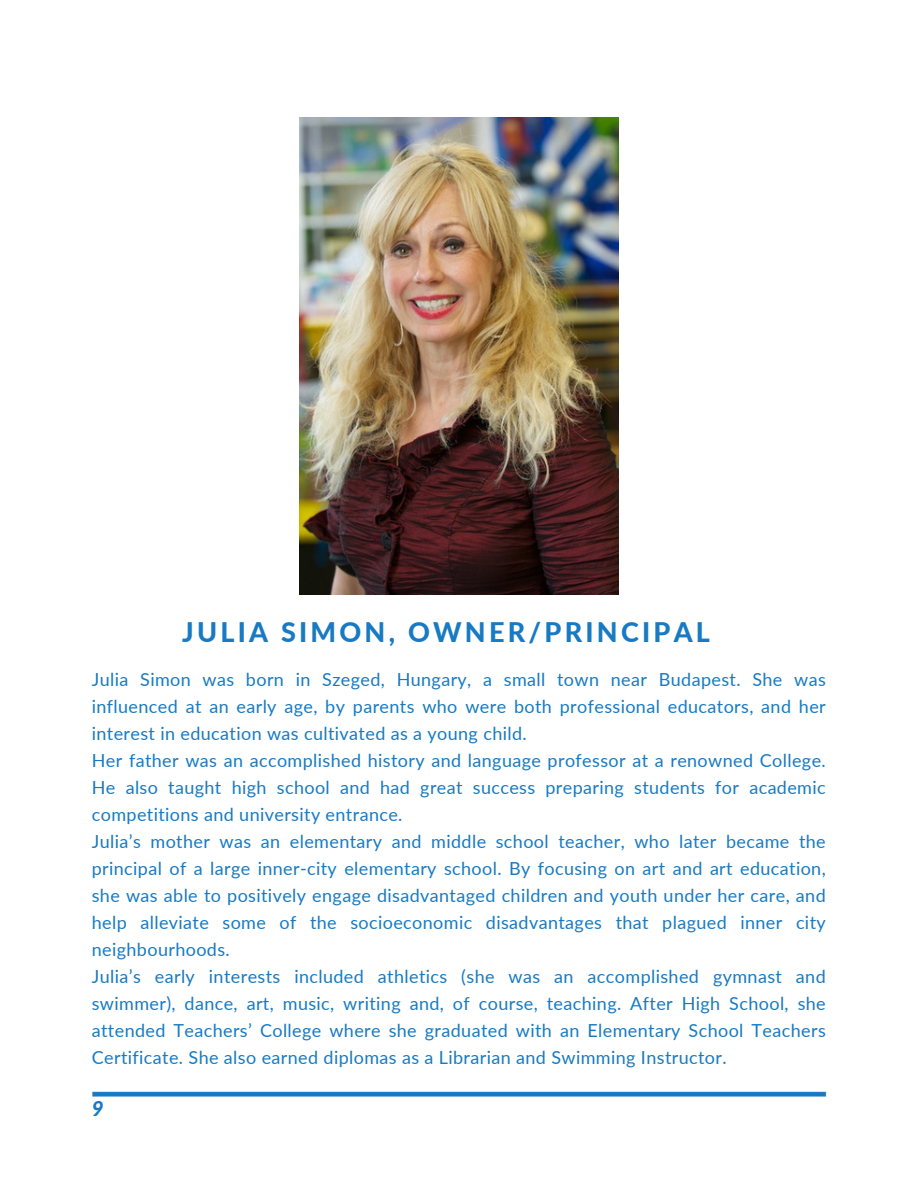
<style>
.page{position:relative;width:918px;height:1188px;background:#fff}
.page>*{position:absolute;margin:0;border:0;box-sizing:border-box;transform-origin:0 0}
.t1{font:800 27px "Lato";letter-spacing:.12em;color:#177ac3}
.t2{font:italic 800 20.55px "Lato";color:#177ac3}
.t3{font:18px/27px "Lato";letter-spacing:.02em;color:#177ac3;text-align:justify}
</style>
<div class="page">
<img style="left:92px;top:1091px;width:735px;height:6px">
<img style="left:300px;top:117px;width:318px;height:477px">
<p class="t1" style="left:182px;top:615px;width:529px">JULIA SIMON, OWNER/PRINCIPAL</p>
<p class="t3" style="left:92px;top:665px;width:736px">Julia Simon was born in Szeged, Hungary, a small town near Budapest. She was influenced at an early age, by parents who were both professional educators, and her interest in education was cultivated as a young child.</p>
<p class="t3" style="left:92px;top:746px;width:736px">Her father was an accomplished history and language professor at a renowned College.<br>He also taught high school and had great success preparing students for academic competitions and university entrance.</p>
<p class="t3" style="left:92px;top:827px;width:736px">Julia’s mother was an elementary and middle school teacher, who later became the principal of a large inner-city elementary school. By focusing on art and art education, she was able to positively engage disadvantaged children and youth under her care, and help alleviate some of the socioeconomic disadvantages that plagued inner city neighbourhoods.</p>
<p class="t3" style="left:92px;top:962px;width:736px">Julia’s early interests included athletics (she was an accomplished gymnast and swimmer), dance, art, music, writing and, of course, teaching. After High School, she attended Teachers’ College where she graduated with an Elementary School Teachers Certificate. She also earned diplomas as a Librarian and Swimming Instructor.</p>
<p class="t2" style="left:92px;top:1096px;width:13px">9</p>
</div>
